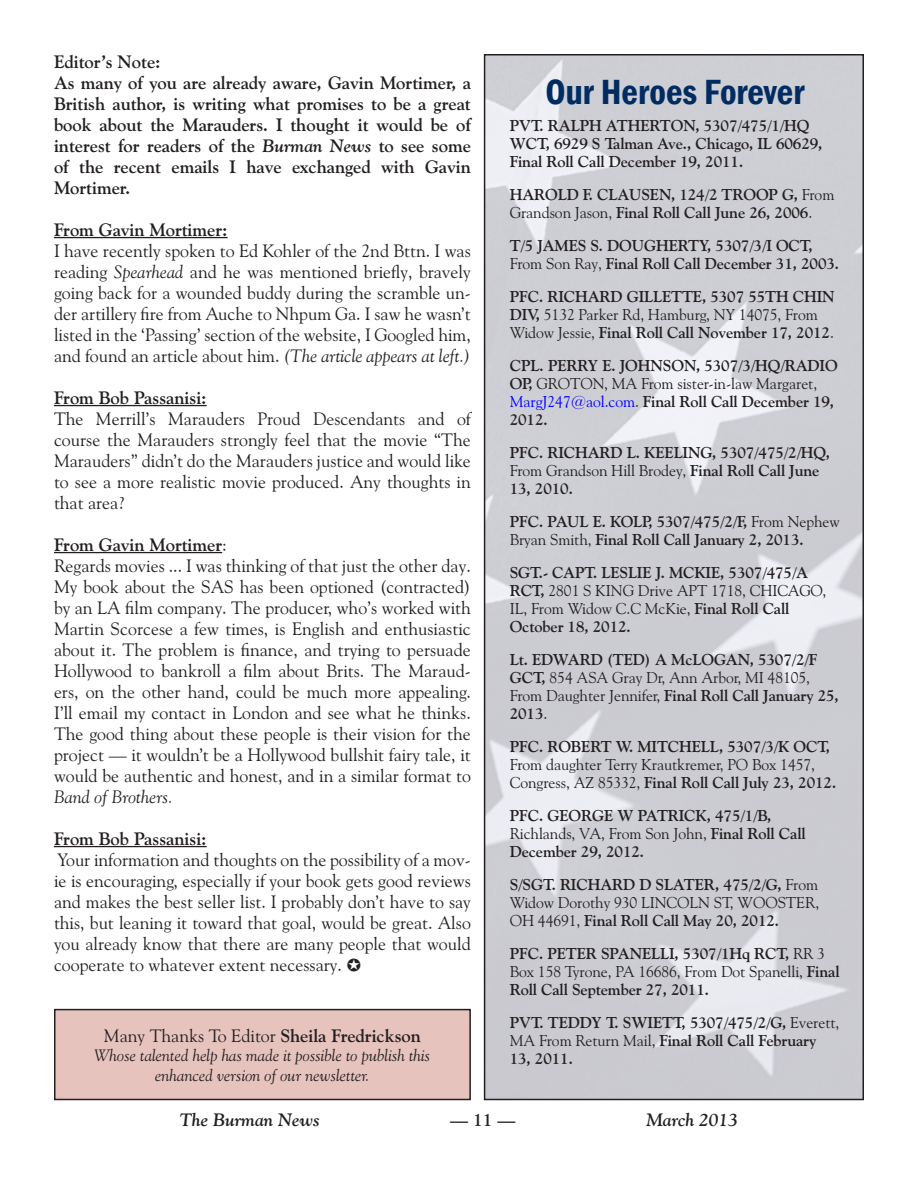
<style>
.page{position:relative;width:918px;height:1188px;background:#fff}
.page>*{position:absolute;margin:0;border:0;box-sizing:border-box;transform-origin:0 0}
.t1{font:600 condensed 36px "Franklin Gothic";color:#002c62}
.t2{font:18px/21px "Goudy Old Style BT";color:#231f20;text-align:justify}
.t3{font:700 18px/21px "Goudy Old Style BT";color:#231f20}
.t4{font:italic 700 18px "Goudy Old Style BT";color:#231f20}
.t5{font:italic 18px "Goudy Old Style BT";color:#231f20}
.t6{font:italic 16.5px/19.5px "Goudy Old Style BT";color:#231f20;text-align:center}
.t7{font:700 15.75px/18px "Goudy Old Style BT";letter-spacing:-.005em;color:#231f20}
.t8{font:15.75px/18px "Goudy Old Style BT";letter-spacing:-.005em;color:#231f20}
.s1{font-style:italic}
.s2{font-weight:700}
.s3{font-weight:400}
.s4{font-weight:400;color:#00f}
</style>
<div class="page">
<img style="left:487px;top:57px;width:374px;height:1040px">
<div style="left:484px;top:54px;width:380px;height:1046px;border:2px solid #231f20"></div>
<hr style="left:54px;top:237px;width:174px;height:1px;background:#231f20">
<hr style="left:54px;top:405px;width:153px;height:1px;background:#231f20">
<hr style="left:54px;top:552px;width:168px;height:1px;background:#231f20">
<hr style="left:54px;top:846px;width:153px;height:1px;background:#231f20">
<div style="left:55px;top:1010px;width:415px;height:90px;background:#e7c3be"></div>
<div style="left:54px;top:1009px;width:417px;height:91px;border:2px solid #231f20"></div>
<p class="t3" style="left:54px;top:51px;width:418px">Editor’s Note:<br>As many of you are already aware, Gavin Mortimer, a British author, is writing what promises to be a great book about the Marauders. I thought it would be of interest for readers of the <span class="s1">Burman News</span> to see some of the recent emails I have exchanged with Gavin Mortimer.</p>
<p class="t3" style="left:54px;top:219px;width:175px">From Gavin Mortimer:</p>
<p class="t2" style="left:54px;top:240px;width:418px">I have recently spoken to Ed Kohler of the 2nd Bttn. I was reading <span class="s1">Spearhead</span> and he was mentioned briefly, bravely going back for a wounded buddy during the scramble un&shy;der artillery fire from Auche to Nhpum Ga. I saw he wasn’t listed in the ‘Passing’ section of the website, I Googled him, and found an article about him. <span class="s1">(The article appears at left.)</span></p>
<p class="t3" style="left:54px;top:387px;width:154px">From Bob Passanisi:</p>
<p class="t2" style="left:54px;top:408px;width:418px">The Merrill’s Marauders Proud Descendants and of course the Marauders strongly feel that the movie “The Marauders” didn’t do the Marauders justice and would like to see a more realistic movie produced. Any thoughts in that area?</p>
<p class="t2" style="left:54px;top:534px;width:418px;text-align:left"><span class="s2">From Gavin Mortimer</span>:<br>Regards movies ... I was thinking of that just the other day.<br>My book about the SAS has been optioned (contracted) by an LA film company. The producer, who’s worked with Martin Scorcese a few times, is English and enthusiastic about it. The problem is finance, and trying to persuade Hollywood to bankroll a film about Brits. The Maraud&shy;ers, on the other hand, could be much more appealing.<br>I’ll email my contact in London and see what he thinks.<br>The good thing about these people is their vision for the project — it wouldn’t be a Hollywood bullshit fairy tale, it would be authentic and honest, and in a similar format to</p>
<p class="t5" style="left:54px;top:786px;width:120px">Band of Brothers.</p>
<p class="t3" style="left:54px;top:828px;width:154px">From Bob Passanisi:</p>
<p class="t2" style="left:54px;top:849px;width:418px">Your information and thoughts on the possibility of a mov&shy;ie is encouraging, especially if your book gets good reviews and makes the best seller list. I probably don’t have to say this, but leaning it toward that goal, would be great. Also you already know that there are many people that would cooperate to whatever extent necessary.</p>
<p class="t2" style="left:104px;top:1025px;width:319px">Many Thanks To Editor <span class="s2">Sheila Fredrickson</span></p>
<p class="t6" style="left:95px;top:1046px;width:337px">Whose talented help has made it possible to publish this enhanced version of our newsletter.</p>
<h1 class="t1" style="left:546px;top:68px;width:260px">Our Heroes Forever</h1>
<p class="t7" style="left:510px;top:117px;width:314px">PVT. RALPH ATHERTON, 5307/475/1/HQ<br>WCT, 6929 S Talman Ave., Chicago, IL 60629,<br>Final Roll Call December 19, 2011.</p>
<p class="t7" style="left:510px;top:186px;width:326px">HAROLD F. CLAUSEN, 124/2 TROOP G, <span class="s3">From<br>Grandson Jason,</span> Final Roll Call June 26, 2006<span class="s3">.</span></p>
<p class="t7" style="left:510px;top:237px;width:331px">T/5 JAMES S. DOUGHERTY, 5307/3/I OCT,<br><span class="s3">From Son Ray,</span> Final Roll Call December 31, 2003.</p>
<p class="t7" style="left:510px;top:288px;width:327px">PFC. RICHARD GILLETTE, 5307 55TH CHIN<br>DIV, <span class="s3">5132 Parker Rd, Hamburg, NY 14075, From<br>Widow Jessie,</span> Final Roll Call November 17, 2012<span class="s3">.</span></p>
<p class="t7" style="left:510px;top:357px;width:329px">CPL. PERRY E. JOHNSON, 5307/3/HQ/RADIO OP, <span class="s3">GROTON, MA From sister-in-law Margaret, </span><span class="s4">MargJ247@aol.com</span><span class="s3">.</span> Final Roll Call December 19, 2012.</p>
<p class="t7" style="left:510px;top:444px;width:322px">PFC. RICHARD L. KEELING, 5307/475/2/HQ,<br><span class="s3">From Grandson Hill Brodey,</span> Final Roll Call June<br>13, 2010.</p>
<p class="t7" style="left:510px;top:513px;width:332px">PFC. PAUL E. KOLP, 5307/475/2/F, <span class="s3">From Nephew<br>Bryan Smith,</span> Final Roll Call January 2, 2013.</p>
<p class="t7" style="left:510px;top:564px;width:318px">SGT.- CAPT. LESLIE J. MCKIE, 5307/475/A RCT, <span class="s3">2801 S KING Drive APT 1718, CHICAGO, IL, From Widow C.C McKie,</span> Final Roll Call October 18, 2012.</p>
<p class="t7" style="left:510px;top:651px;width:331px">Lt. EDWARD (TED) A McLOGAN, 5307/2/F GCT, <span class="s3">854 ASA Gray Dr, Ann Arbor, MI 48105, From Daughter Jennifer,</span> Final Roll Call January 25, 2013<span class="s3">.</span></p>
<p class="t7" style="left:510px;top:738px;width:322px">PFC. ROBERT W. MITCHELL, 5307/3/K OCT,</p>
<p class="t8" style="left:510px;top:756px;width:328px">From daughter Terry Krautkremer, PO Box 1457,<br>Congress, AZ 85332, <span class="s2">Final Roll Call July 23, 2012.</span></p>
<p class="t7" style="left:510px;top:807px;width:297px">PFC. GEORGE W PATRICK, 475/1/B,<br><span class="s3">Richlands, VA, From Son John,</span> Final Roll Call<br>December 29, 2012.</p>
<p class="t7" style="left:510px;top:876px;width:311px;text-align:justify">S/SGT. RICHARD D SLATER, 475/2/G, <span class="s3">From Widow Dorothy 930 LINCOLN ST, WOOSTER, OH 44691,</span> Final Roll Call May 20, 2012.</p>
<p class="t7" style="left:510px;top:945px;width:331px">PFC. PETER SPANELLI, 5307/1Hq RCT, <span class="s3">RR 3<br>Box 158 Tyrone, PA 16686, From Dot Spanelli,</span> Final<br>Roll Call September 27, 2011.</p>
<p class="t7" style="left:510px;top:1014px;width:331px">PVT. TEDDY T. SWIETT, 5307/475/2/G, <span class="s3">Everett,<br>MA From Return Mail,</span> Final Roll Call February<br>13, 2011.</p>
<p class="t4" style="left:180px;top:1109px;width:141px">The Burman News</p>
<p class="t3" style="left:450px;top:1109px;width:67px">— 11 —</p>
<p class="t4" style="left:646px;top:1109px;width:93px">March 2013</p>
</div>
